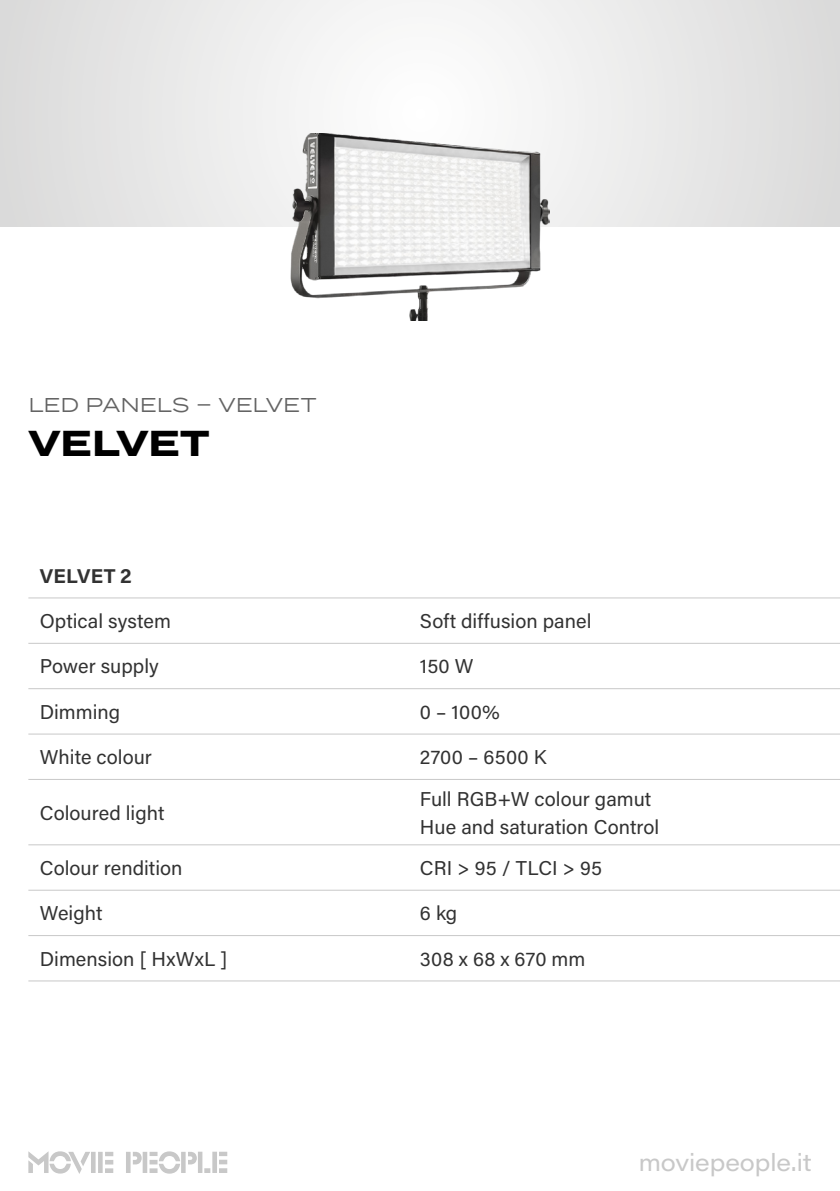
<style>
.page{position:relative;width:840px;height:1191px;background:#fff}
.page>*{position:absolute;margin:0;border:0;box-sizing:border-box;transform-origin:0 0}
.t1{font:700 36px "Termina";color:#000}
.t2{font:24px "Acumin Pro Wide";letter-spacing:-.005em;color:#c8c8c8}
.t3{font:20px/28px "Acumin Pro";letter-spacing:.005em;color:#323232}
.t4{font:20px "Termina";color:#646464}
.t5{font:700 20px "Acumin Pro";letter-spacing:.015em;color:#323232}
</style>
<div class="page">
<svg style="left:28px;top:1151px;width:199px;height:23px"></svg>
<svg style="left:0;top:0;width:839px;height:227px"></svg>
<hr style="left:28px;top:597px;width:392px;height:1px;background:#c8c8c8">
<hr style="left:420px;top:597px;width:419px;height:1px;background:#c8c8c8">
<hr style="left:28px;top:643px;width:392px;height:1px;background:#c8c8c8">
<hr style="left:420px;top:643px;width:419px;height:1px;background:#c8c8c8">
<hr style="left:28px;top:688px;width:392px;height:1px;background:#c8c8c8">
<hr style="left:420px;top:688px;width:419px;height:1px;background:#c8c8c8">
<hr style="left:28px;top:733px;width:392px;height:1px;background:#c8c8c8">
<hr style="left:420px;top:733px;width:419px;height:1px;background:#c8c8c8">
<hr style="left:28px;top:779px;width:392px;height:1px;background:#c8c8c8">
<hr style="left:420px;top:779px;width:419px;height:1px;background:#c8c8c8">
<hr style="left:28px;top:844px;width:392px;height:1px;background:#c8c8c8">
<hr style="left:420px;top:844px;width:419px;height:1px;background:#c8c8c8">
<hr style="left:28px;top:890px;width:392px;height:1px;background:#c8c8c8">
<hr style="left:420px;top:890px;width:419px;height:1px;background:#c8c8c8">
<hr style="left:28px;top:935px;width:392px;height:1px;background:#c8c8c8">
<hr style="left:420px;top:935px;width:419px;height:1px;background:#c8c8c8">
<hr style="left:28px;top:980px;width:392px;height:1px;background:#c8c8c8">
<hr style="left:420px;top:980px;width:419px;height:1px;background:#c8c8c8">
<img style="left:290px;top:133px;width:259px;height:187px">
<p class="t4" style="left:28px;top:391px;width:289px">LED PANELS – VELVET</p>
<h1 class="t1" style="left:28px;top:416px;width:182px">VELVET</h1>
<p class="t5" style="left:40px;top:561px;width:94px">VELVET 2</p>
<p class="t3" style="left:40px;top:606px;width:133px">Optical system</p>
<p class="t3" style="left:420px;top:606px;width:173px">Soft diffusion panel</p>
<p class="t3" style="left:40px;top:651px;width:120px">Power supply</p>
<p class="t3" style="left:420px;top:651px;width:55px">150 W</p>
<p class="t3" style="left:40px;top:697px;width:82px">Dimming</p>
<p class="t3" style="left:420px;top:697px;width:81px">0 – 100%</p>
<p class="t3" style="left:40px;top:742px;width:114px">White colour</p>
<p class="t3" style="left:420px;top:742px;width:128px">2700 – 6500 K</p>
<p class="t3" style="left:40px;top:797px;width:126px">Coloured light</p>
<p class="t3" style="left:420px;top:783px;width:240px">Full RGB+W colour gamut<br>Hue and saturation Control</p>
<p class="t3" style="left:40px;top:853px;width:144px">Colour rendition</p>
<p class="t3" style="left:420px;top:853px;width:183px">CRI &gt; 95 / TLCI &gt; 95</p>
<p class="t3" style="left:40px;top:898px;width:64px">Weight</p>
<p class="t3" style="left:420px;top:898px;width:39px">6 kg</p>
<p class="t3" style="left:40px;top:943px;width:189px">Dimension [ HxWxL ]</p>
<p class="t3" style="left:420px;top:943px;width:167px">308 x 68 x 670 mm</p>
<p class="t2" style="left:638px;top:1145px;width:174px">moviepeople.it</p>
</div>
